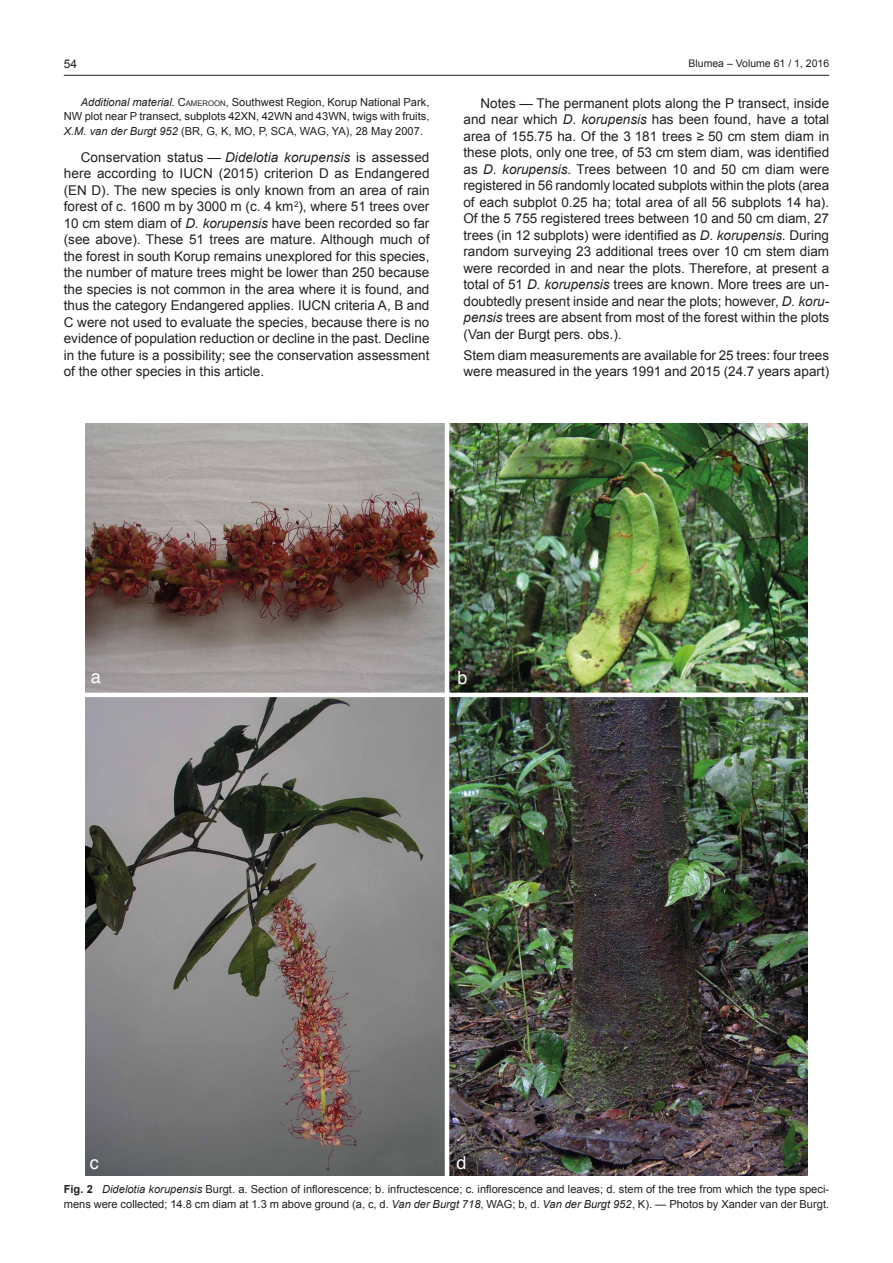
<style>
.page{position:relative;width:893px;height:1263px;background:#fff}
.page>*{position:absolute;margin:0;border:0;box-sizing:border-box;transform-origin:0 0}
.t1{font:18px "Helvetica";color:#fff}
.t2{font:13.5px/16.5px "Arial";color:#231f20;text-align:justify}
.t3{font:12px "Arial";color:#231f20}
.t4{font:11.1px/14.4px "Arial";color:#231f20;text-align:justify}
.t5{font:10.5px "Arial";color:#231f20}
.s1{font-style:italic}
.s2{font-style:inherit}
.s3{font-size:7.8px}
.s4{font-weight:700}
</style>
<div class="page">
<hr style="left:64px;top:75px;width:765px;height:1px;background:#231f20">
<img style="left:85px;top:424px;width:723px;height:752px">
<hr style="left:79px;top:693px;width:736px;height:4px;background:#fff">
<hr style="left:445px;top:421px;width:4px;height:780px;background:#fff">
<p class="t3" style="left:64px;top:55px;width:15px">54</p>
<p class="t5" style="left:688px;top:56px;width:142px">Blumea – Volume 61 / 1, 2016</p>
<p class="t4" style="left:64px;top:95px;width:367px;text-indent:17px"><span class="s1">Additional material.</span> <span class="s2">C</span><span class="s3">AMEROON</span>, Southwest Region, Korup National Park, NW plot near P transect, subplots 42XN, 42WN and 43WN, twigs with fruits, <span class="s1">X.M. van der Burgt 952</span> (BR, G, K, MO, P, SCA, WAG, YA), 28 May 2007.</p>
<p class="t2" style="left:64px;top:149px;width:367px;text-indent:17px">Conservation status — <span class="s1">Didelotia korupensis</span> is assessed here according to IUCN (2015) criterion D as Endangered (EN D). The new species is only known from an area of rain forest of c. 1600 m by 3000 m (c. 4 km<sup>2</sup>), where 51 trees over 10 cm stem diam of <span class="s1">D. korupensis</span> have been recorded so far (see above). These 51 trees are mature. Although much of the forest in south Korup remains unexplored for this species, the number of mature trees might be lower than 250 because the species is not common in the area where it is found, and thus the category Endangered applies. IUCN criteria A, B and C were not used to evaluate the species, because there is no evidence of population reduction or decline in the past. Decline in the future is a possibility; see the conservation assessment of the other species in this article.</p>
<p class="t2" style="left:463px;top:95px;width:367px;text-indent:17px">Notes — The permanent plots along the P transect, inside and near which <span class="s1">D. korupensis</span> has been found, have a total area of 155.75 ha. Of the 3 181 trees ≥ 50 cm stem diam in these plots, only one tree, of 53 cm stem diam, was identified as <span class="s1">D. korupensis</span>. Trees between 10 and 50 cm diam were registered in 56 randomly located subplots within the plots (area of each subplot 0.25 ha; total area of all 56 subplots 14 ha).<br>Of the 5 755 registered trees between 10 and 50 cm diam, 27 trees (in 12 subplots) were identified as <span class="s1">D. korupensis.</span> During random surveying 23 additional trees over 10 cm stem diam were recorded in and near the plots. Therefore, at present a total of 51 <span class="s1">D. korupensis</span> trees are known. More trees are un&shy;doubtedly present inside and near the plots; however, <span class="s1">D. koru&shy;pensis</span> trees are absent from most of the forest within the plots (Van der Burgt pers. obs.).</p>
<p class="t2" style="left:463px;top:347px;width:367px">Stem diam measurements are available for 25 trees: four trees were measured in the years 1991 and 2015 (24.7 years apart)</p>
<h1 class="t1" style="left:91px;top:663px;width:12px">a</h1>
<h1 class="t1" style="left:90px;top:1149px;width:10px">c</h1>
<h1 class="t1" style="left:458px;top:664px;width:12px">b</h1>
<h1 class="t1" style="left:456px;top:1149px;width:12px">d</h1>
<p class="t4" style="left:64px;top:1182px;width:767px"><span class="s4">Fig. 2</span> <span class="s1">Didelotia korupensis</span> Burgt. a. Section of inflorescence; b. infructescence; c. inflorescence and leaves; d. stem of the tree from which the type speci&shy;mens were collected; 14.8 cm diam at 1.3 m above ground (a, c, d. <span class="s1">Van der Burgt 718</span>, WAG; b, d. <span class="s1">Van der Burgt 952</span>, K). — Photos by Xander van der Burgt.</p>
</div>
